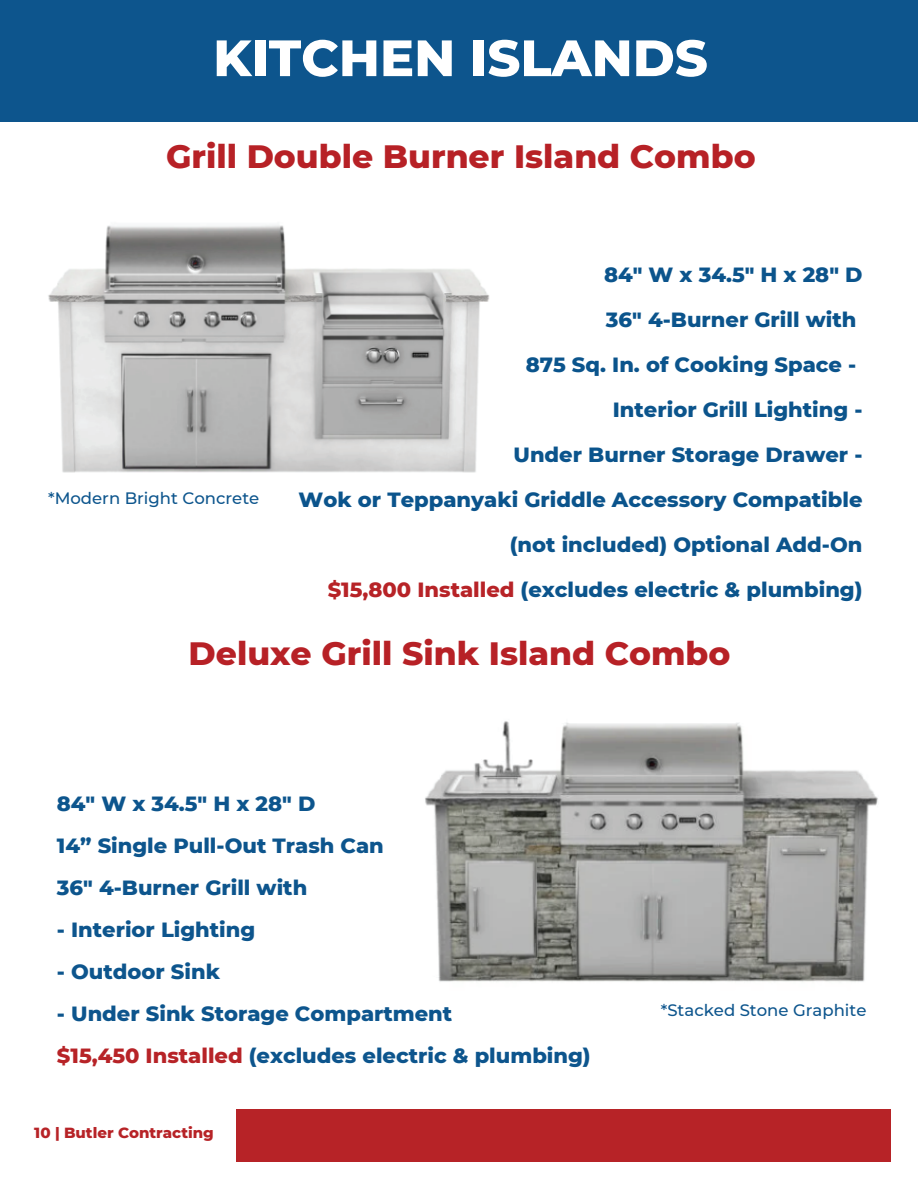
<style>
.page{position:relative;width:918px;height:1188px;background:#fff}
.page>*{position:absolute;margin:0;border:0;box-sizing:border-box;transform-origin:0 0}
.t1{font:800 51px "Montserrat";color:#fff}
.t2{font:800 33px "Montserrat";color:#b72126}
.t3{font:800 21px/45px "Montserrat";color:#0b548c;text-align:right}
.t4{font:800 21px/42px "Montserrat";color:#0d558d}
.t5{font:500 16.5px "Montserrat";color:#0d558d}
.t6{font:800 15px "Montserrat";color:#b72327}
.s1{color:#b72327}
</style>
<div class="page">
<div style="left:0;top:0;width:918px;height:121px;background:#0d558d"></div>
<div style="left:237px;top:1109px;width:654px;height:52px;background:#b72327"></div>
<img style="left:48px;top:224px;width:442px;height:249px">
<img style="left:425px;top:721px;width:453px;height:261px">
<h1 class="t1" style="left:213px;top:21px;width:496px">KITCHEN ISLANDS</h1>
<h2 class="t2" style="left:166px;top:132px;width:591px">Grill Double Burner Island Combo</h2>
<p class="t3" style="left:299px;top:251px;width:565px">84″ W x 34.5″ H x 28″ D<br>36" 4-Burner Grill with<br>875 Sq. In. of Cooking Space -<br>Interior Grill Lighting -<br>Under Burner Storage Drawer -<br>Wok or Teppanyaki Griddle Accessory Compatible (not included) Optional Add-On<br><span class="s1">$15,800 Installed</span> (excludes electric &amp; plumbing)</p>
<h2 class="t2" style="left:189px;top:629px;width:543px">Deluxe Grill Sink Island Combo</h2>
<p class="t5" style="left:48px;top:487px;width:213px">*Modern Bright Concrete</p>
<p class="t4" style="left:57px;top:782px;width:328px">84″ W x 34.5″ H x 28″ D<br>14” Single Pull-Out Trash Can<br>36" 4-Burner Grill with</p>
<p class="t4" style="left:57px;top:908px;width:200px">- Interior Lighting</p>
<p class="t4" style="left:57px;top:950px;width:165px">- Outdoor Sink</p>
<p class="t4" style="left:57px;top:992px;width:535px">- Under Sink Storage Compartment<br><span class="s1">$15,450 Installed</span> (excludes electric &amp; plumbing)</p>
<p class="t6" style="left:34px;top:1122px;width:181px">10 | Butler Contracting</p>
<p class="t5" style="left:661px;top:999px;width:207px">*Stacked Stone Graphite</p>
</div>
